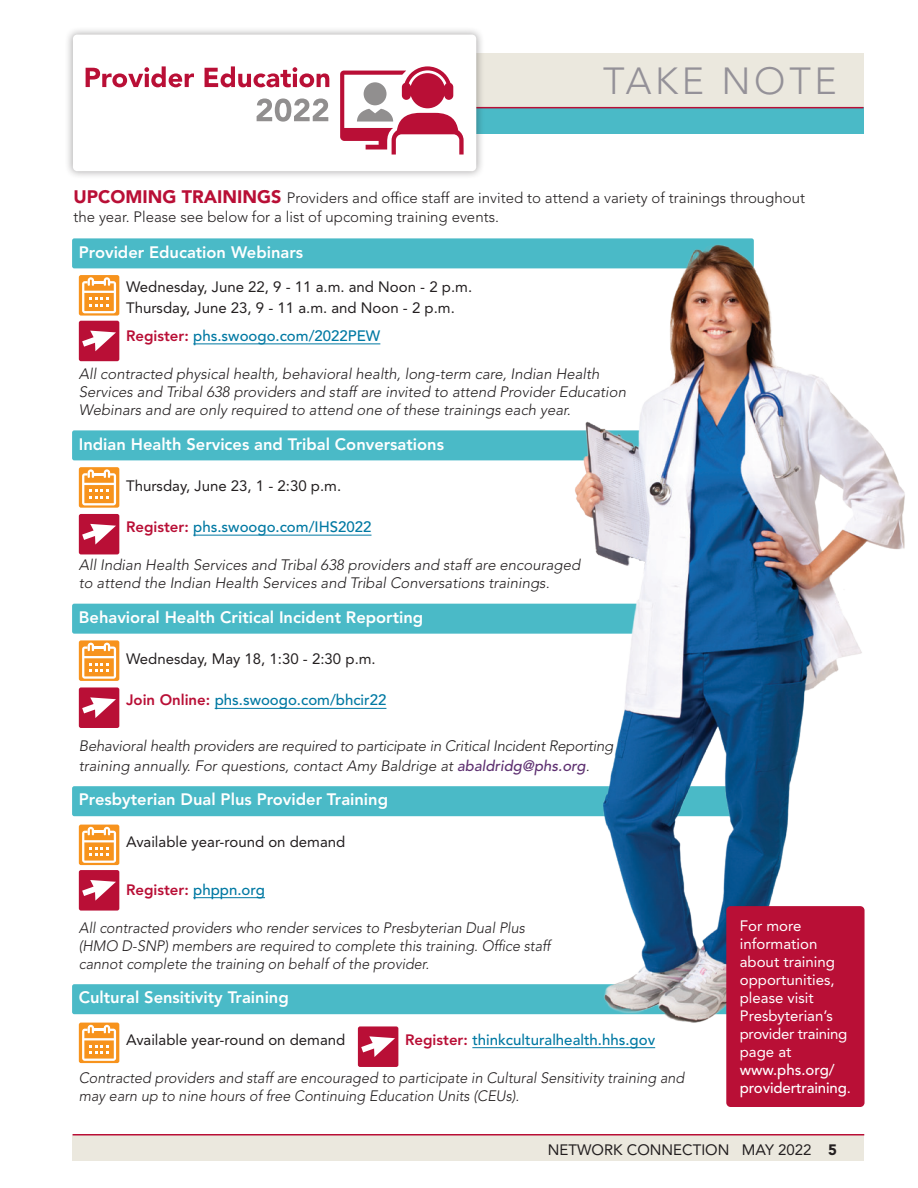
<style>
.page{position:relative;width:918px;height:1188px;background:#fff}
.page>*{position:absolute;margin:0;border:0;box-sizing:border-box;transform-origin:0 0}
.t1{font:300 37.5px "Avenir LT Std";letter-spacing:.1em;color:#949198}
.t2{font:800 16.5px "Avenir LT Std";color:#fff}
.t3{font:italic 300 15px/18px "Avenir LT Std";color:#231f20}
.t4{font:italic 300 15px/18px "Avenir LT Std";color:#231f20;scale:.96 1}
.t5{font:15px "Avenir LT Std";color:#231f20}
.t6{font:300 15px/19.5px "Avenir LT Std";color:#231f20}
.t7{font:500 15px "Avenir LT Std";color:#0079a3}
.t8{font:15px/18px "Avenir LT Std";color:#fff}
.t9{font:800 15px "Avenir LT Std";color:#b90f36}
.s1{font-weight:900;font-size:18px;color:#b90f36}
.s2{font-weight:800;color:#b90f36}
.s3{font-weight:500;color:#5e3071}
.s4{font-weight:500;color:#0079a3}
.s5{font-weight:500}
.s6{font-weight:900}
</style>
<div class="page">
<div style="left:73px;top:1134px;width:791px;height:27px;background:#ebe8de"></div>
<hr style="left:73px;top:1134px;width:791px;height:2px;background:#b90f36">
<div style="left:76px;top:53px;width:788px;height:54px;background:#ebe8de"></div>
<div style="left:76px;top:107px;width:788px;height:27px;background:#4abac7"></div>
<hr style="left:76px;top:107px;width:787px;height:1px;background:#b90f36">
<div style="left:65px;top:26px;width:420px;height:154px;background:#231f20;opacity:.4"></div>
<div style="left:73px;top:35px;width:403px;height:136px;background:#fff;border-radius:4px"></div>
<svg style="left:340px;top:66px;width:124px;height:89px"></svg>
<svg style="left:86px;top:66px;width:243px;height:21px"></svg>
<svg style="left:257px;top:98px;width:71px;height:24px"></svg>
<div style="left:72px;top:238px;width:682px;height:30px;background:#4abac7;border-radius:2px"></div>
<hr style="left:193px;top:344px;width:187px;height:1px;background:#0079a3">
<div style="left:72px;top:430px;width:682px;height:30px;background:#4abac7;border-radius:2px"></div>
<hr style="left:193px;top:535px;width:179px;height:1px;background:#0079a3">
<div style="left:72px;top:604px;width:682px;height:30px;background:#4abac7;border-radius:2px"></div>
<hr style="left:215px;top:708px;width:171px;height:1px;background:#0079a3">
<div style="left:72px;top:786px;width:682px;height:30px;background:#4abac7;border-radius:2px"></div>
<hr style="left:193px;top:897px;width:72px;height:1px;background:#0079a3">
<div style="left:72px;top:984px;width:682px;height:30px;background:#4abac7;border-radius:2px"></div>
<hr style="left:472px;top:1047px;width:183px;height:1px;background:#0079a3">
<svg style="left:79px;top:275px;width:40px;height:41px"></svg>
<svg style="left:82px;top:277px;width:34px;height:36px"></svg>
<div style="left:79px;top:321px;width:40px;height:40px;background:#b90f36;border-radius:2px"></div>
<svg style="left:82px;top:331px;width:34px;height:20px"></svg>
<svg style="left:79px;top:467px;width:40px;height:41px"></svg>
<svg style="left:82px;top:469px;width:34px;height:36px"></svg>
<div style="left:79px;top:514px;width:40px;height:40px;background:#b90f36;border-radius:2px"></div>
<svg style="left:82px;top:524px;width:34px;height:21px"></svg>
<div style="left:79px;top:640px;width:40px;height:41px;background:#f7931d;border-radius:2px"></div>
<svg style="left:82px;top:643px;width:34px;height:36px"></svg>
<div style="left:79px;top:687px;width:40px;height:41px;background:#b90f36;border-radius:2px"></div>
<svg style="left:82px;top:697px;width:34px;height:21px"></svg>
<div style="left:79px;top:825px;width:40px;height:40px;background:#f7931d;border-radius:2px"></div>
<svg style="left:82px;top:827px;width:34px;height:36px"></svg>
<div style="left:79px;top:870px;width:40px;height:41px;background:#b90f36;border-radius:2px"></div>
<svg style="left:82px;top:880px;width:34px;height:21px"></svg>
<div style="left:79px;top:1023px;width:40px;height:40px;background:#f7931d;border-radius:2px"></div>
<svg style="left:82px;top:1025px;width:34px;height:36px"></svg>
<div style="left:358px;top:1026px;width:40px;height:41px;background:#b90f36;border-radius:2px"></div>
<svg style="left:361px;top:1036px;width:34px;height:21px"></svg>
<img style="left:543px;top:245px;width:362px;height:778px">
<div style="left:726px;top:906px;width:139px;height:201px;background:#b90f36;border-radius:4px"></div>
<p class="t1" style="left:603px;top:59px;width:235px">TAKE NOTE</p>
<p class="t6" style="left:73px;top:188px;width:733px"><span class="s1">UPCOMING TRAININGS</span> Providers and office staff are invited to attend a variety of trainings throughout the year. Please see below for a list of upcoming training events.</p>
<p class="t2" style="left:79px;top:242px;width:226px">Provider Education Webinars</p>
<p class="t5" style="left:126px;top:278px;width:348px">Wednesday, June 22, 9 - 11 a.m. and Noon - 2 p.m.</p>
<p class="t5" style="left:126px;top:299px;width:330px">Thursday, June 23, 9 - 11 a.m. and Noon - 2 p.m.</p>
<p class="t7" style="left:126px;top:327px;width:256px"><span class="s2">Register:</span> phs.swoogo.com/2022PEW</p>
<p class="t3" style="left:79px;top:365px;width:549px">All contracted physical health, behavioral health, long-term care, Indian Health<br>Services and Tribal 638 providers and staff are invited to attend Provider Education<br>Webinars and are only required to attend one of these trainings each year.</p>
<p class="t2" style="left:79px;top:434px;width:367px">Indian Health Services and Tribal Conversations</p>
<p class="t5" style="left:126px;top:477px;width:217px">Thursday, June 23, 1 - 2:30 p.m.</p>
<p class="t7" style="left:126px;top:518px;width:247px"><span class="s2">Register:</span> phs.swoogo.com/IHS2022</p>
<p class="t3" style="left:79px;top:556px;width:503px">All Indian Health Services and Tribal 638 providers and staff are encouraged to attend the Indian Health Services and Tribal Conversations trainings.</p>
<p class="t2" style="left:79px;top:607px;width:346px">Behavioral Health Critical Incident Reporting</p>
<p class="t5" style="left:126px;top:650px;width:251px">Wednesday, May 18, 1:30 - 2:30 p.m.</p>
<p class="t7" style="left:126px;top:692px;width:262px"><span class="s2">Join Online:</span> phs.swoogo.com/bhcir22</p>
<p class="t3" style="left:79px;top:736px;width:536px;line-height:19.8px">Behavioral health providers are required to participate in Critical Incident Reporting training annually. For questions, contact Amy Baldrige at <span class="s3">abaldridg@phs.org</span>.</p>
<p class="t2" style="left:79px;top:790px;width:311px">Presbyterian Dual Plus Provider Training</p>
<p class="t5" style="left:126px;top:833px;width:221px">Available year-round on demand</p>
<p class="t9" style="left:126px;top:881px;width:140px">Register: <span class="s4">phppn.org</span></p>
<p class="t4" style="left:79px;top:919px;width:493px">All contracted providers who render services to Presbyterian Dual Plus (HMO D-SNP) members are required to complete this training. Office staff cannot complete the training on behalf of the provider.</p>
<p class="t2" style="left:79px;top:988px;width:212px">Cultural Sensitivity Training</p>
<p class="t5" style="left:126px;top:1031px;width:221px">Available year-round on demand</p>
<p class="t7" style="left:405px;top:1031px;width:252px"><span class="s2">Register:</span> thinkculturalhealth.hhs.gov</p>
<p class="t4" style="left:79px;top:1069px;width:632px">Contracted providers and staff are encouraged to participate in Cultural Sensitivity training and may earn up to nine hours of free Continuing Education Units (CEUs).</p>
<p class="t8" style="left:740px;top:917px;width:113px">For more information about training opportunities, please visit<br>Presbyterian’s provider training page at <span class="s5">www.phs.org/ providertraining</span>.</p>
<p class="t5" style="left:548px;top:1141px;width:291px">NETWORK CONNECTION MAY 2022 <span class="s6">5</span></p>
</div>
